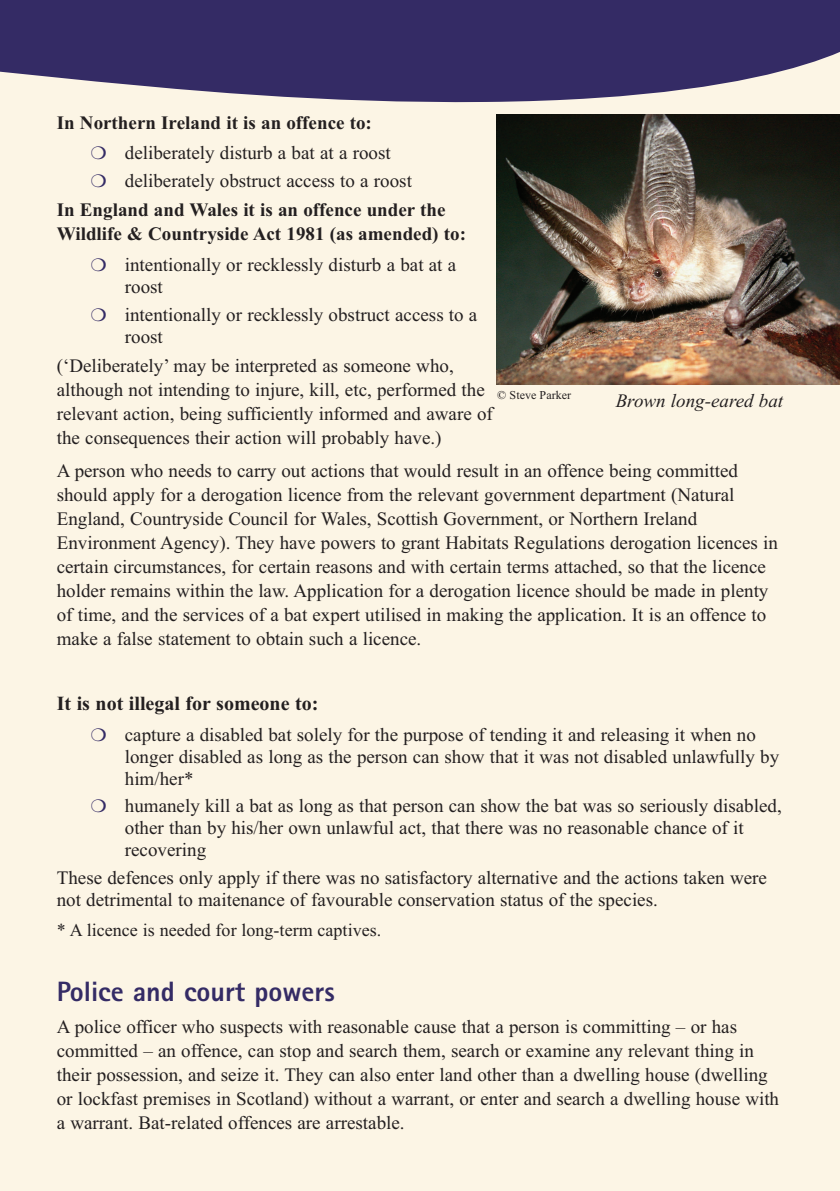
<style>
.page{position:relative;width:840px;height:1191px;background:#fff}
.page>*{position:absolute;margin:0;border:0;box-sizing:border-box;transform-origin:0 0}
.t1{font:800 28px "Rotis Sans Serif";color:#342b65}
.t2{font:700 20px "Times New Roman";color:#231f20}
.t3{font:19px/24px "Times New Roman";color:#231f20}
.t4{font:700 19px/30.6px "Times New Roman";color:#231f20}
.t5{font:italic 19px "Times New Roman";color:#231f20}
.t6{font:18px "Times New Roman";color:#231f20}
.t7{font:12px "Times New Roman";color:#231f20}
.s1{color:#342b65}
.s2{font-weight:400}
</style>
<div class="page">
<div style="left:0;top:34px;width:839px;height:1157px;background:#fcf5e5"></div>
<svg style="left:0;top:0;width:839px;height:103px;background:#4d4475"></svg>
<img style="left:496px;top:115px;width:343px;height:269px">
<p class="t4" style="left:91px;top:107px;width:301px;text-indent:-34px">In Northern Ireland it is an offence to: <span class="s1">❍</span> <span class="s2">deliberately disturb a bat at a roost</span></p>
<p class="t4" style="left:57px;top:165px;width:390px;line-height:29.6px;text-align:center"><span class="s1">❍</span> <span class="s2">deliberately obstruct access to a roost<br></span>In England and Wales it is an offence under the</p>
<p class="t4" style="left:91px;top:219px;width:376px;text-indent:-34px">Wildlife &amp; Countryside Act 1981 (as amended) to: <span class="s1">❍</span> <span class="s2">intentionally or recklessly disturb a bat at a</span></p>
<p class="t3" style="left:91px;top:273px;width:388px;line-height:27.6px;text-indent:34px">roost<br><span class="s1">❍</span> intentionally or recklessly obstruct access to a</p>
<p class="t3" style="left:57px;top:321px;width:398px;line-height:29.6px;text-indent:68px">roost<br>(‘Deliberately’ may be interpreted as someone who,</p>
<p class="t3" style="left:57px;top:378px;width:437px">although not intending to injure, kill, etc, performed the relevant action, being sufficiently informed and aware of the consequences their action will probably have.)</p>
<p class="t3" style="left:57px;top:458px;width:722px">A person who needs to carry out actions that would result in an offence being committed should apply for a derogation licence from the relevant government department (Natural England, Countryside Council for Wales, Scottish Government, or Northern Ireland Environment Agency). They have powers to grant Habitats Regulations derogation licences in certain circumstances, for certain reasons and with certain terms attached, so that the licence holder remains within the law. Application for a derogation licence should be made in plenty of time, and the services of a bat expert utilised in making the application. It is an offence to make a false statement to obtain such a licence.</p>
<p class="t7" style="left:497px;top:387px;width:75px">© Steve Parker</p>
<p class="t5" style="left:615px;top:389px;width:169px">Brown long-eared bat</p>
<p class="t2" style="left:57px;top:691px;width:263px">It is not illegal for someone to:</p>
<p class="t3" style="left:125px;top:723px;width:655px;line-height:22px;text-indent:-34px"><span class="s1">❍</span> capture a disabled bat solely for the purpose of tending it and releasing it when no longer disabled as long as the person can show that it was not disabled unlawfully by him/her*</p>
<p class="t3" style="left:125px;top:794px;width:658px;line-height:22px;text-indent:-34px"><span class="s1">❍</span> humanely kill a bat as long as that person can show the bat was so seriously disabled, other than by his/her own unlawful act, that there was no reasonable chance of it recovering</p>
<p class="t3" style="left:57px;top:866px;width:711px;line-height:22px">These defences only apply if there was no satisfactory alternative and the actions taken were not detrimental to maitenance of favourable conservation status of the species.</p>
<p class="t6" style="left:57px;top:918px;width:326px">* A licence is needed for long-term captives.</p>
<h1 class="t1" style="left:57px;top:981px;width:279px">Police and court powers</h1>
<p class="t3" style="left:57px;top:1014px;width:723px">A police officer who suspects with reasonable cause that a person is committing – or has committed – an offence, can stop and search them, search or examine any relevant thing in their possession, and seize it. They can also enter land other than a dwelling house (dwelling or lockfast premises in Scotland) without a warrant, or enter and search a dwelling house with a warrant. Bat-related offences are arrestable.</p>
</div>
